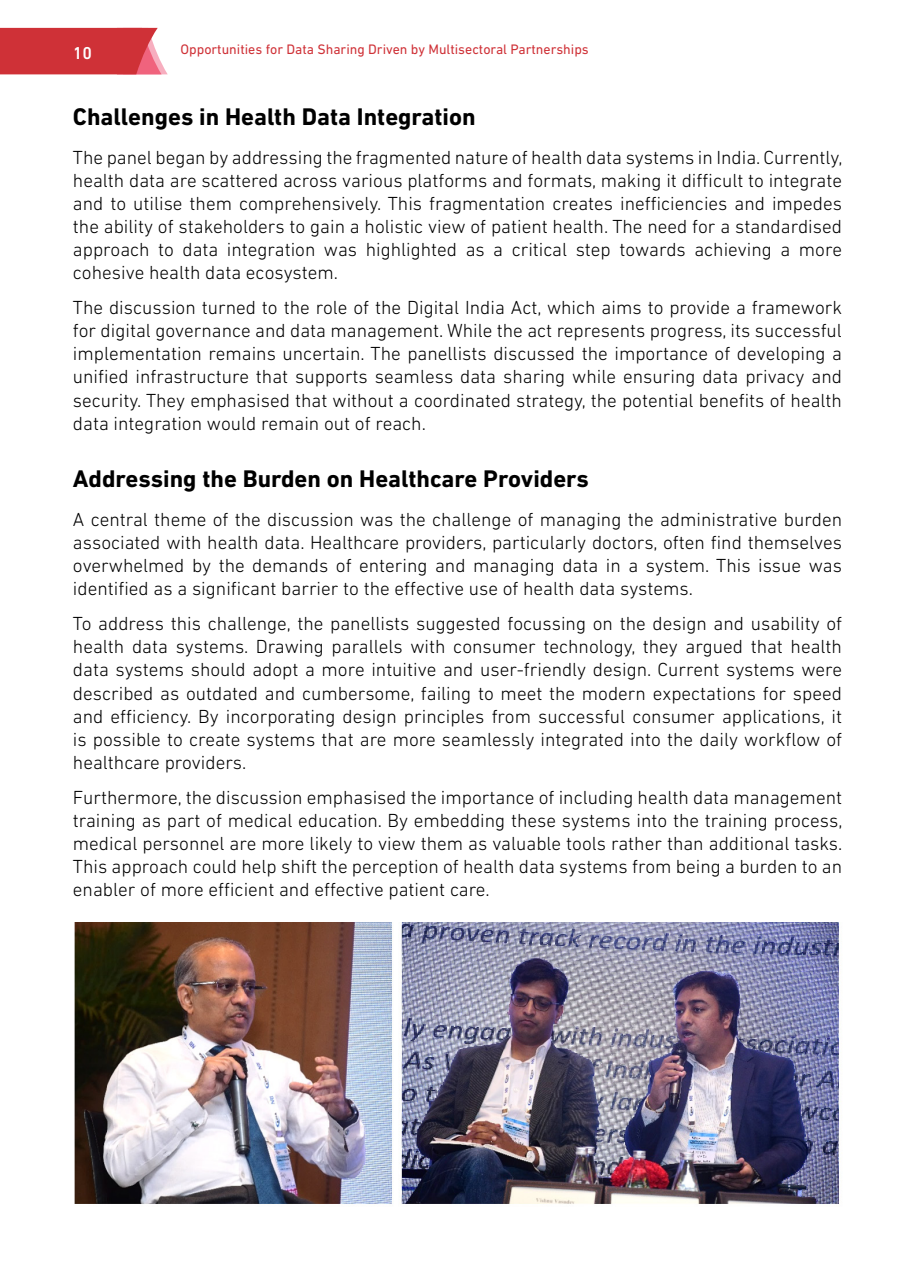
<style>
.page{position:relative;width:918px;height:1265px;background:#fff}
.page>*{position:absolute;margin:0;border:0;box-sizing:border-box;transform-origin:0 0}
.Paragraph_Style_5{font:700 24.5px "DIN Next LT Pro";color:#000}
.t1{font:300 19.25px/23.1px "DIN Next LT Pro";color:#000;text-align:justify}
.t2{font:500 17.5px "DIN Next LT Pro";color:#fff}
.t3{font:14px "DIN Next LT Pro";color:#cf3137}
</style>
<div class="page">
<svg style="left:0;top:28px;width:168px;height:46px;background:#d44349"></svg>
<img style="left:74px;top:922px;width:767px;height:283px">
<p class="t2" style="left:73px;top:43px;width:21px">10</p>
<p class="t3" style="left:181px;top:41px;width:409px">Opportunities for Data Sharing Driven by Multisectoral Partnerships</p>
<p class="Paragraph_Style_5" style="left:73px;top:102px;width:404px">Challenges in Health Data Integration</p>
<p class="t1" style="left:73px;top:145px;width:771px">The panel began by addressing the fragmented nature of health data systems in India. Currently, health data are scattered across various platforms and formats, making it difficult to integrate and to utilise them comprehensively. This fragmentation creates inefficiencies and impedes the ability of stakeholders to gain a holistic view of patient health. The need for a standardised approach to data integration was highlighted as a critical step towards achieving a more cohesive health data ecosystem.</p>
<p class="t1" style="left:73px;top:296px;width:770px">The discussion turned to the role of the Digital India Act, which aims to provide a framework for digital governance and data management. While the act represents progress, its successful implementation remains uncertain. The panellists discussed the importance of developing a unified infrastructure that supports seamless data sharing while ensuring data privacy and security. They emphasised that without a coordinated strategy, the potential benefits of health data integration would remain out of reach.</p>
<p class="Paragraph_Style_5" style="left:73px;top:465px;width:517px">Addressing the Burden on Healthcare Providers</p>
<p class="t1" style="left:73px;top:508px;width:770px">A central theme of the discussion was the challenge of managing the administrative burden associated with health data. Healthcare providers, particularly doctors, often find themselves overwhelmed by the demands of entering and managing data in a system. This issue was identified as a significant barrier to the effective use of health data systems.</p>
<p class="t1" style="left:73px;top:612px;width:770px">To address this challenge, the panellists suggested focussing on the design and usability of health data systems. Drawing parallels with consumer technology, they argued that health data systems should adopt a more intuitive and user-friendly design. Current systems were described as outdated and cumbersome, failing to meet the modern expectations for speed and efficiency. By incorporating design principles from successful consumer applications, it is possible to create systems that are more seamlessly integrated into the daily workflow of healthcare providers.</p>
<p class="t1" style="left:73px;top:786px;width:771px">Furthermore, the discussion emphasised the importance of including health data management training as part of medical education. By embedding these systems into the training process, medical personnel are more likely to view them as valuable tools rather than additional tasks.<br>This approach could help shift the perception of health data systems from being a burden to an enabler of more efficient and effective patient care.</p>
</div>
